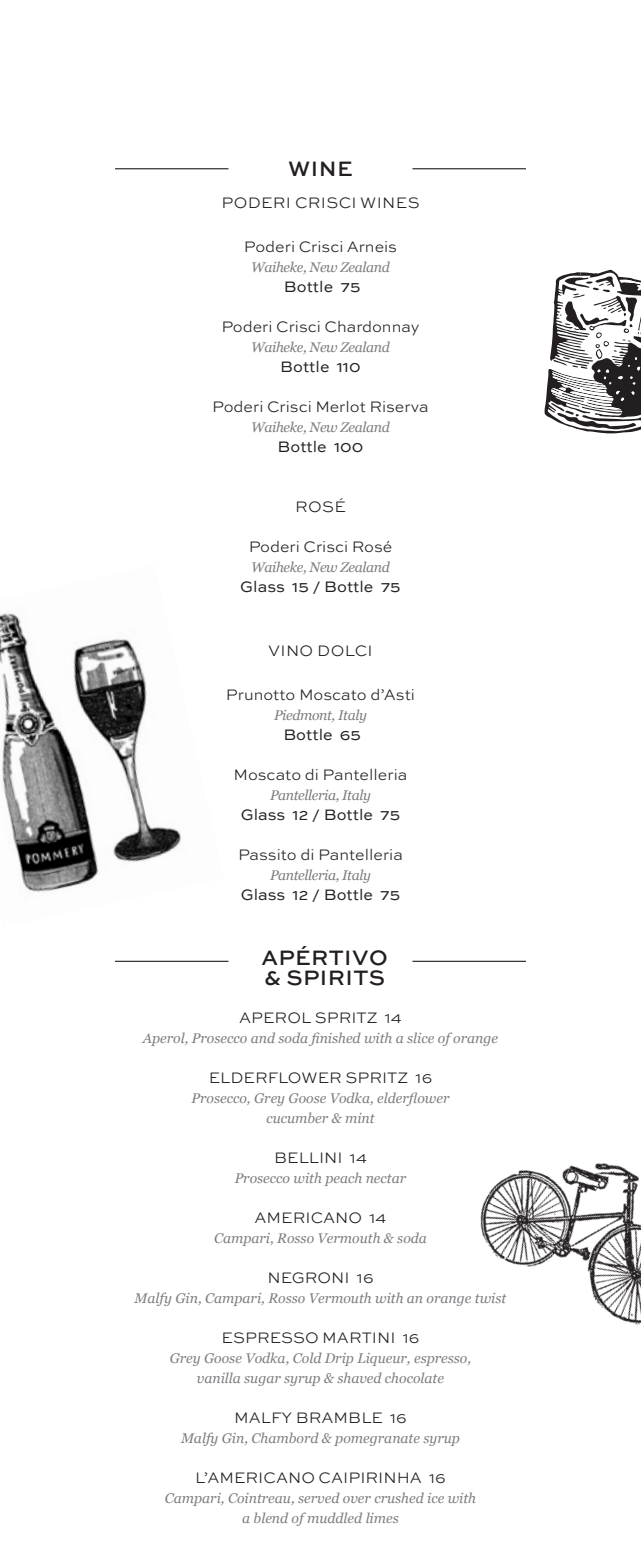
<style>
.page{position:relative;width:641px;height:1560px;background:#fff}
.page>*{position:absolute;margin:0;border:0;box-sizing:border-box;transform-origin:0 0}
.t1{font:500 22px "Sweet Sans";letter-spacing:.02em;color:#231f20}
.t2{font:300 16px "Sweet Sans";color:#231f20}
.t3{font:16px "Sweet Sans";color:#231f20}
.t4{font:300 16px "Sweet Sans";letter-spacing:.02em;color:#231f20}
.t5{font:italic 14px "Georgia";color:#7c7e81}
.t6{font:italic 14px "Georgia";letter-spacing:-.025em;color:#7c7e81}
</style>
<div class="page">
<svg style="left:544px;top:269px;width:97px;height:164px"></svg>
<hr style="left:412px;top:168px;width:114px;height:1px;background:#000">
<hr style="left:115px;top:168px;width:113px;height:1px;background:#000">
<hr style="left:412px;top:960px;width:114px;height:1px;background:#000">
<hr style="left:115px;top:960px;width:113px;height:1px;background:#000">
<img style="left:0;top:613px;width:182px;height:279px">
<img style="left:480px;top:1163px;width:161px;height:162px">
<p class="t1" style="left:288px;top:156px;width:66px">WINE</p>
<p class="t4" style="left:221px;top:193px;width:200px">PODERI CRISCI WINES</p>
<p class="t2" style="left:244px;top:237px;width:155px">Poderi Crisci Arneis</p>
<p class="t6" style="left:251px;top:257px;width:140px">Waiheke, New Zealand</p>
<p class="t3" style="left:284px;top:277px;width:78px">Bottle 75</p>
<p class="t2" style="left:221px;top:317px;width:200px">Poderi Crisci Chardonnay</p>
<p class="t6" style="left:251px;top:337px;width:140px">Waiheke, New Zealand</p>
<p class="t3" style="left:280px;top:357px;width:82px">Bottle 110</p>
<p class="t2" style="left:212px;top:397px;width:218px">Poderi Crisci Merlot Riserva</p>
<p class="t6" style="left:251px;top:417px;width:140px">Waiheke, New Zealand</p>
<p class="t3" style="left:277px;top:437px;width:87px">Bottle 100</p>
<p class="t2" style="left:295px;top:497px;width:52px">ROSÉ</p>
<p class="t2" style="left:249px;top:537px;width:145px">Poderi Crisci Rosé</p>
<p class="t6" style="left:251px;top:557px;width:140px">Waiheke, New Zealand</p>
<p class="t3" style="left:240px;top:577px;width:162px">Glass 15 / Bottle 75</p>
<p class="t4" style="left:268px;top:641px;width:106px">VINO DOLCI</p>
<p class="t2" style="left:226px;top:685px;width:190px">Prunotto Moscato d’Asti</p>
<p class="t6" style="left:274px;top:705px;width:94px">Piedmont, Italy</p>
<p class="t3" style="left:283px;top:725px;width:79px">Bottle 65</p>
<p class="t2" style="left:234px;top:765px;width:175px">Moscato di Pantelleria</p>
<p class="t6" style="left:270px;top:785px;width:102px">Pantelleria, Italy</p>
<p class="t3" style="left:241px;top:805px;width:161px">Glass 12 / Bottle 75</p>
<p class="t2" style="left:238px;top:845px;width:166px">Passito di Pantelleria</p>
<p class="t6" style="left:270px;top:864px;width:102px">Pantelleria, Italy</p>
<p class="t3" style="left:241px;top:885px;width:161px">Glass 12 / Bottle 75</p>
<p class="t1" style="left:261px;top:945px;width:128px">APÉRTIVO</p>
<p class="t1" style="left:264px;top:965px;width:123px">&amp; SPIRITS</p>
<p class="t2" style="left:239px;top:1008px;width:164px">APEROL SPRITZ 14</p>
<p class="t5" style="left:143px;top:1027px;width:357px">Aperol, Prosecco and soda finished with a slice of orange</p>
<p class="t2" style="left:209px;top:1068px;width:225px">ELDERFLOWER SPRITZ 16</p>
<p class="t5" style="left:191px;top:1087px;width:259px">Prosecco, Grey Goose Vodka, elderflower</p>
<p class="t5" style="left:266px;top:1107px;width:110px">cucumber &amp; mint</p>
<p class="t2" style="left:274px;top:1148px;width:94px">BELLINI 14</p>
<p class="t5" style="left:235px;top:1167px;width:173px">Prosecco with peach nectar</p>
<p class="t2" style="left:254px;top:1208px;width:133px">AMERICANO 14</p>
<p class="t5" style="left:214px;top:1227px;width:214px">Campari, Rosso Vermouth &amp; soda</p>
<p class="t2" style="left:267px;top:1268px;width:108px">NEGRONI 16</p>
<p class="t5" style="left:135px;top:1287px;width:373px">Malfy Gin, Campari, Rosso Vermouth with an orange twist</p>
<p class="t2" style="left:222px;top:1328px;width:199px">ESPRESSO MARTINI 16</p>
<p class="t5" style="left:170px;top:1347px;width:303px">Grey Goose Vodka, Cold Drip Liqueur, espresso,</p>
<p class="t5" style="left:197px;top:1367px;width:249px">vanilla sugar syrup &amp; shaved chocolate</p>
<p class="t2" style="left:234px;top:1408px;width:174px">MALFY BRAMBLE 16</p>
<p class="t5" style="left:181px;top:1427px;width:280px">Malfy Gin, Chambord &amp; pomegranate syrup</p>
<p class="t2" style="left:195px;top:1468px;width:252px">L’AMERICANO CAIPIRINHA 16</p>
<p class="t5" style="left:165px;top:1487px;width:313px">Campari, Cointreau, served over crushed ice with</p>
<p class="t5" style="left:242px;top:1507px;width:158px">a blend of muddled limes</p>
</div>
